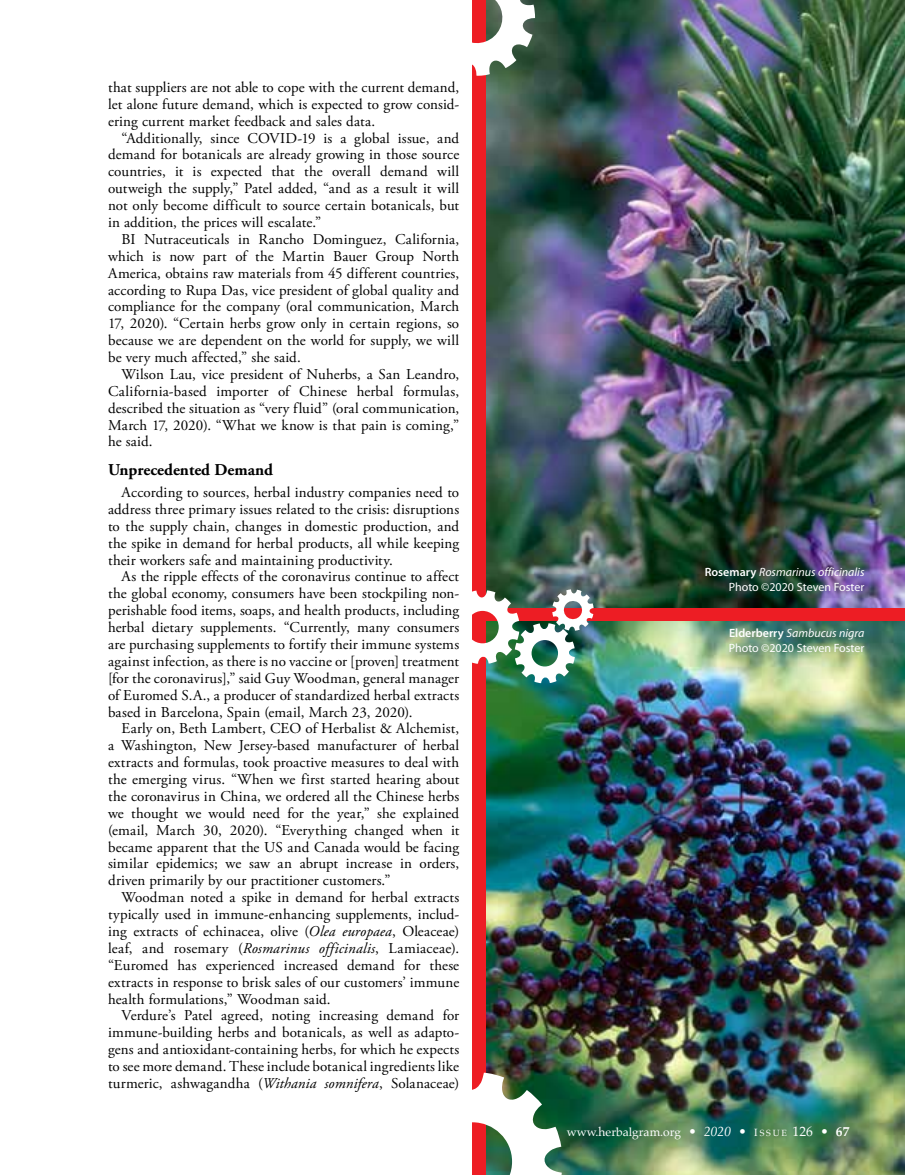
<style>
.page{position:relative;width:905px;height:1175px;background:#fff}
.page>*{position:absolute;margin:0;border:0;box-sizing:border-box;transform-origin:0 0}
.t1{font:700 16.5px "Adobe Garamond Pro";color:#000}
.t2{font:15px/16.8px "Adobe Garamond Pro";letter-spacing:.01em;color:#000;text-align:justify}
.t3{font:12px/15px "Myriad Pro";color:#fff}
.t4{font:12px "Palatino";color:#fff}
.s1{font-style:italic}
.s2{font-weight:600}
.s3{font-size:13.5px}
.s4{font-style:italic;font-size:13.5px}
.s5{font-size:10.5px}
.s6{font-size:9px}
.s7{font-weight:700;font-size:13.5px}
</style>
<div class="page">
<div style="left:472px;top:0;width:432px;height:1174px;background:#ed1d24"></div>
<img style="left:486px;top:0;width:418px;height:608px">
<img style="left:486px;top:621px;width:418px;height:553px">
<svg style="left:472px;top:0;width:63px;height:76px;background:#b4a39c"></svg>
<svg style="left:472px;top:1072px;width:89px;height:102px;background:#a3a799"></svg>
<img style="left:472px;top:589px;width:121px;height:94px">
<p class="t2" style="left:108px;top:79px;width:352px">that suppliers are not able to cope with the current demand, let alone future demand, which is expected to grow consid&shy;ering current market feedback and sales data.</p>
<p class="t2" style="left:108px;top:130px;width:353px;text-indent:14px">“Additionally, since COVID-19 is a global issue, and demand for botanicals are already growing in those source countries, it is expected that the overall demand will outweigh the supply,” Patel added, “and as a result it will not only become difficult to source certain botanicals, but in addition, the prices will escalate.”</p>
<p class="t2" style="left:108px;top:231px;width:353px;text-indent:14px">BI Nutraceuticals in Rancho Dominguez, California, which is now part of the Martin Bauer Group North America, obtains raw materials from 45 different countries, according to Rupa Das, vice president of global quality and compliance for the company (oral communication, March 17, 2020). “Certain herbs grow only in certain regions, so because we are dependent on the world for supply, we will be very much affected,” she said.</p>
<p class="t2" style="left:108px;top:366px;width:352px;text-indent:14px">Wilson Lau, vice president of Nuherbs, a San Leandro, California-based importer of Chinese herbal formulas, described the situation as “very fluid” (oral communication, March 17, 2020). “What we know is that pain is coming,” he said.</p>
<p class="t1" style="left:108px;top:460px;width:166px">Unprecedented Demand</p>
<p class="t2" style="left:108px;top:484px;width:353px;text-indent:14px">According to sources, herbal industry companies need to address three primary issues related to the crisis: disruptions to the supply chain, changes in domestic production, and the spike in demand for herbal products, all while keeping their workers safe and maintaining productivity.</p>
<p class="t2" style="left:108px;top:569px;width:353px;text-indent:14px">As the ripple effects of the coronavirus continue to affect the global economy, consumers have been stockpiling non&shy;perishable food items, soaps, and health products, including herbal dietary supplements. “Currently, many consumers are purchasing supplements to fortify their immune systems against infection, as there is no vaccine or [proven] treatment [for the coronavirus],” said Guy Woodman, general manager of Euromed S.A., a producer of standardized herbal extracts based in Barcelona, Spain (email, March 23, 2020).</p>
<p class="t2" style="left:108px;top:720px;width:353px;text-indent:14px">Early on, Beth Lambert, CEO of Herbalist &amp; Alchemist, a Washington, New Jersey-based manufacturer of herbal extracts and formulas, took proactive measures to deal with the emerging virus. “When we first started hearing about the coronavirus in China, we ordered all the Chinese herbs we thought we would need for the year,” she explained (email, March 30, 2020). “Everything changed when it became apparent that the US and Canada would be facing similar epidemics; we saw an abrupt increase in orders, driven primarily by our practitioner customers.”</p>
<p class="t2" style="left:108px;top:889px;width:353px;text-indent:14px">Woodman noted a spike in demand for herbal extracts typically used in immune-enhancing supplements, includ&shy;ing extracts of echinacea, olive (<span class="s1">Olea europaea</span>, Oleaceae) leaf, and rosemary (<span class="s1">Rosmarinus officinalis</span>, Lamiaceae). “Euromed has experienced increased demand for these extracts in response to brisk sales of our customers’ immune health formulations,” Woodman said.</p>
<p class="t2" style="left:108px;top:1007px;width:353px;text-indent:14px">Verdure’s Patel agreed, noting increasing demand for immune-building herbs and botanicals, as well as adapto&shy;gens and antioxidant-containing herbs, for which he expects to see more demand. These include botanical ingredients like turmeric, ashwagandha (<span class="s1">Withania somnifera</span>, Solanaceae)</p>
<p class="t3" style="left:704px;top:565px;width:161px;text-align:right"><span class="s2">Rosemary</span> <span class="s1">Rosmarinus officinalis<br></span>Photo ©2020 Steven Foster</p>
<p class="t3" style="left:728px;top:626px;width:137px"><span class="s2">Elderberry</span> <span class="s1">Sambucus nigra<br></span>Photo ©2020 Steven Foster</p>
<p class="t4" style="left:566px;top:1122px;width:284px">www.herbalgram.org <span class="s3">•</span> <span class="s4">2020</span> <span class="s3">•</span> <span class="s5">I</span> <span class="s6">S S U E</span> <span class="s3">126 •</span> <span class="s7">67</span></p>
</div>
